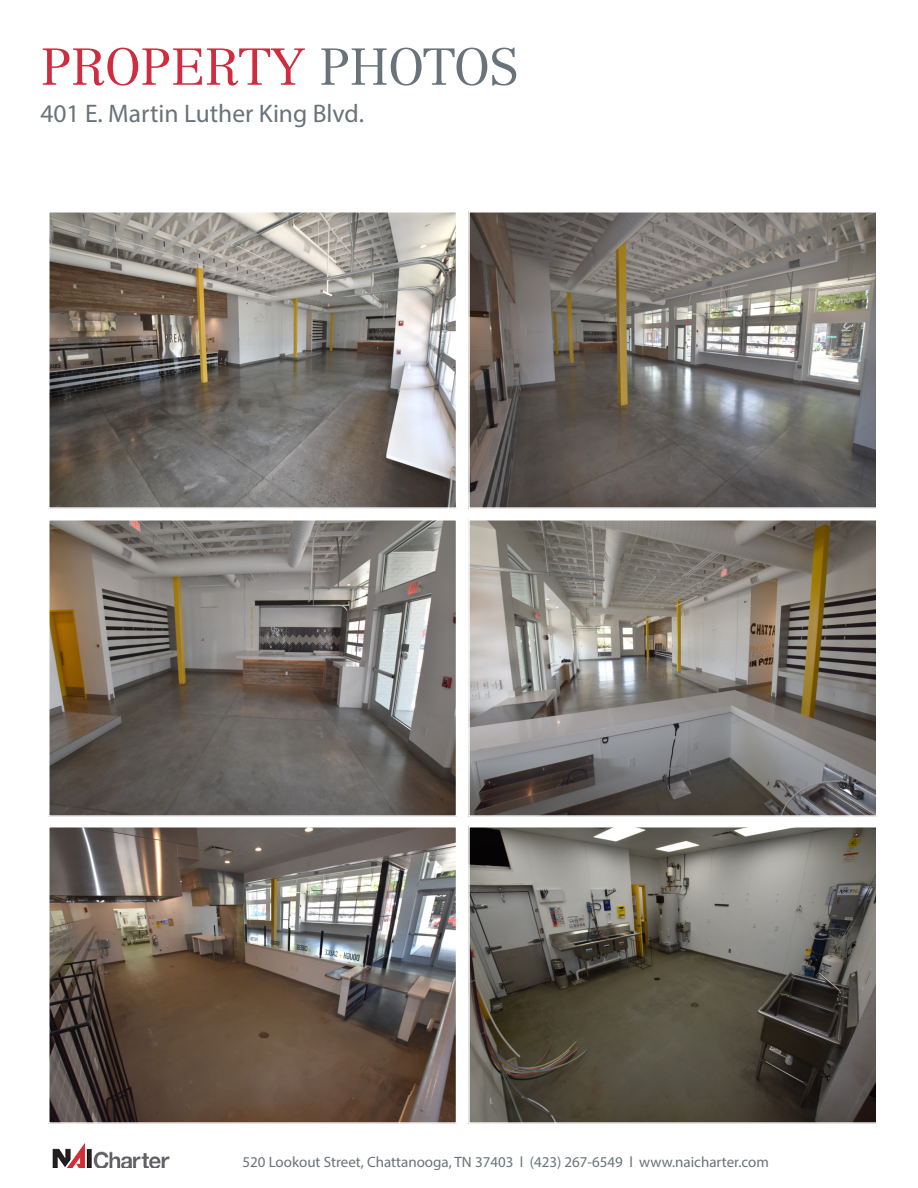
<style>
.page{position:relative;width:918px;height:1188px;background:#fff}
.page>*{position:absolute;margin:0;border:0;box-sizing:border-box;transform-origin:0 0}
.t1{font:300 51px "Centennial LT Std";letter-spacing:-.01em;color:#d02c40}
.t2{font:25.5px "Myriad Pro";color:#697379}
.t3{font:15px "Myriad Pro";color:#697379}
.s1{color:#697379}
</style>
<div class="page">
<img style="left:52px;top:1143px;width:118px;height:24px">
<img style="left:51px;top:214px;width:403px;height:292px">
<div style="left:48px;top:211px;width:409px;height:298px;border:2px solid #fff"></div>
<img style="left:471px;top:214px;width:404px;height:292px">
<div style="left:468px;top:211px;width:410px;height:298px;border:2px solid #fff"></div>
<img style="left:51px;top:522px;width:403px;height:292px">
<div style="left:48px;top:519px;width:409px;height:298px;border:2px solid #fff"></div>
<img style="left:51px;top:829px;width:403px;height:292px">
<div style="left:48px;top:826px;width:409px;height:298px;border:2px solid #fff"></div>
<img style="left:471px;top:522px;width:404px;height:292px">
<div style="left:468px;top:519px;width:410px;height:298px;border:2px solid #fff"></div>
<img style="left:471px;top:829px;width:404px;height:292px">
<div style="left:468px;top:826px;width:410px;height:298px;border:2px solid #fff"></div>
<p class="t1" style="left:40px;top:37px;width:480px">PROPERTY <span class="s1">PHOTOS</span></p>
<p class="t2" style="left:40px;top:98px;width:325px">401 E. Martin Luther King Blvd.</p>
<p class="t3" style="left:242px;top:1152px;width:528px">520 Lookout Street, Chattanooga, TN 37403 l (423) 267-6549 l www.naicharter.com</p>
</div>
